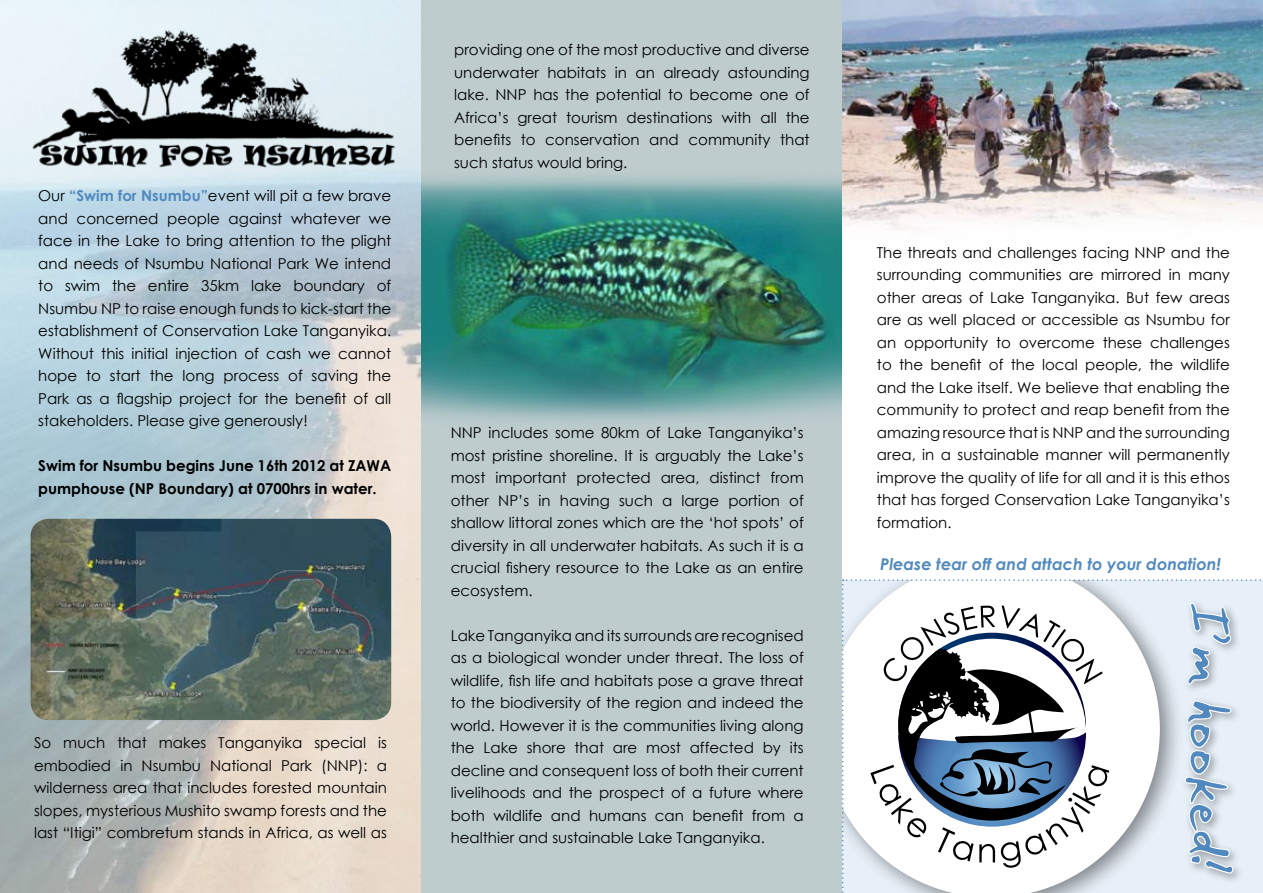
<style>
.page{position:relative;width:1263px;height:893px;background:#fff}
.page>*{position:absolute;margin:0;border:0;box-sizing:border-box;transform-origin:0 0}
.t1{font:67.5px "Bailey MF";color:#5189bf}
.t2{font:italic 700 16.2px "Century Gothic";color:#5189bf}
.t3{font:15px/22.5px "Century Gothic";color:#000;text-align:justify}
.t4{font:700 15px/22.5px "Century Gothic";color:#000}
.s1{font-weight:700;color:#5189bf}
</style>
<div class="page">
<img style="left:0;top:0;width:421px;height:893px">
<div style="left:421px;top:0;width:421px;height:893px;background:#beccce"></div>
<img style="left:842px;top:0;width:421px;height:230px">
<img style="left:24px;top:29px;width:374px;height:140px">
<img style="left:31px;top:519px;width:360px;height:201px">
<img style="left:421px;top:177px;width:421px;height:244px">
<svg style="left:842px;top:579px;width:421px;height:314px"></svg>
<p class="t3" style="left:38px;top:184px;width:354px">Our <span class="s1">“Swim for Nsumbu”</span>event will pit a few brave and concerned people against whatever we face in the Lake to bring attention to the plight and needs of Nsumbu National Park We intend to swim the entire 35km lake boundary of Nsumbu NP to raise enough funds to kick-start the establishment of Conservation Lake Tanganyika.<br>Without this initial injection of cash we cannot hope to start the long process of saving the Park as a flagship project for the benefit of all stakeholders. Please give generously!</p>
<p class="t4" style="left:38px;top:454px;width:354px">Swim for Nsumbu begins June 16th 2012 at ZAWA pumphouse (NP Boundary) at 0700hrs in water.</p>
<p class="t3" style="left:34px;top:731px;width:354px">So much that makes Tanganyika special is embodied in Nsumbu National Park (NNP): a wilderness area that includes forested mountain slopes, mysterious Mushito swamp forests and the last “Itigi” combretum stands in Africa, as well as</p>
<p class="t3" style="left:454px;top:38px;width:357px">providing one of the most productive and diverse underwater habitats in an already astounding lake. NNP has the potential to become one of Africa’s great tourism destinations with all the benefits to conservation and community that such status would bring.</p>
<p class="t3" style="left:451px;top:421px;width:354px">NNP includes some 80km of Lake Tanganyika’s most pristine shoreline. It is arguably the Lake’s most important protected area, distinct from other NP’s in having such a large portion of shallow littoral zones which are the ‘hot spots’ of diversity in all underwater habitats. As such it is a crucial fishery resource to the Lake as an entire ecosystem.</p>
<p class="t3" style="left:451px;top:624px;width:354px">Lake Tanganyika and its surrounds are recognised as a biological wonder under threat. The loss of wildlife, fish life and habitats pose a grave threat to the biodiversity of the region and indeed the world. However it is the communities living along the Lake shore that are most affected by its decline and consequent loss of both their current livelihoods and the prospect of a future where both wildlife and humans can benefit from a healthier and sustainable Lake Tanganyika.</p>
<p class="t3" style="left:877px;top:241px;width:354px">The threats and challenges facing NNP and the surrounding communities are mirrored in many other areas of Lake Tanganyika. But few areas are as well placed or accessible as Nsumbu for an opportunity to overcome these challenges to the benefit of the local people, the wildlife and the Lake itself. We believe that enabling the community to protect and reap benefit from the amazing resource that is NNP and the surrounding area, in a sustainable manner will permanently improve the quality of life for all and it is this ethos that has forged Conservation Lake Tanganyika’s formation.</p>
<p class="t2" style="left:880px;top:551px;width:342px">Please tear off and attach to your donation!</p>
<h1 class="t1" style="left:1249px;top:604px;width:273px;rotate:90deg">I’m hooked!</h1>
</div>
